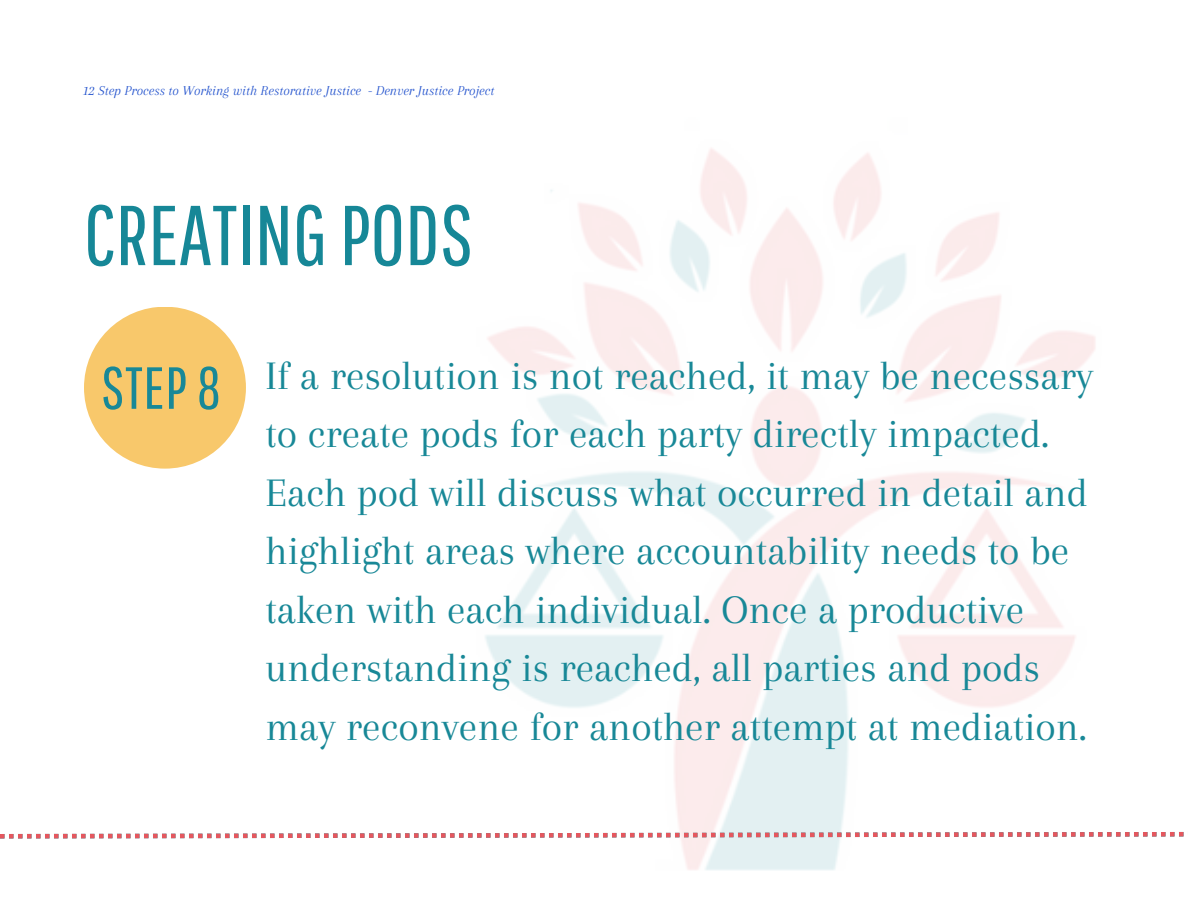
<style>
.page{position:relative;width:1188px;height:918px;background:#fff}
.page>*{position:absolute;margin:0;border:0;box-sizing:border-box;transform-origin:0 0}
.t1{font:84.6px "Pathway Gothic One";color:#168797}
.t2{font:59.4px "Pathway Gothic One";color:#188897}
.t3{font:42px/58.5px "Arapey";color:#188897}
.t4{font:italic 14.1px "Arapey";color:#2252cd}
</style>
<div class="page">
<div style="left:84px;top:307px;width:162px;height:162px;background:#f8c86b;border-radius:50%"></div>
<svg style="left:0;top:832px;width:1184px;height:7px"></svg>
<p class="t4" style="left:84px;top:83px;width:412px">12 Step Process to Working with Restorative Justice - Denver Justice Project</p>
<p class="t1" style="left:84px;top:184px;width:391px">CREATING PODS</p>
<p class="t2" style="left:101px;top:352px;width:122px">STEP 8</p>
<p class="t3" style="left:265px;top:346px;width:829px">If a resolution is not reached, it may be necessary to create pods for each party directly impacted.<br>Each pod will discuss what occurred in detail and highlight areas where accountability needs to be taken with each individual. Once a productive understanding is reached, all parties and pods may reconvene for another attempt at mediation.</p>
</div>
